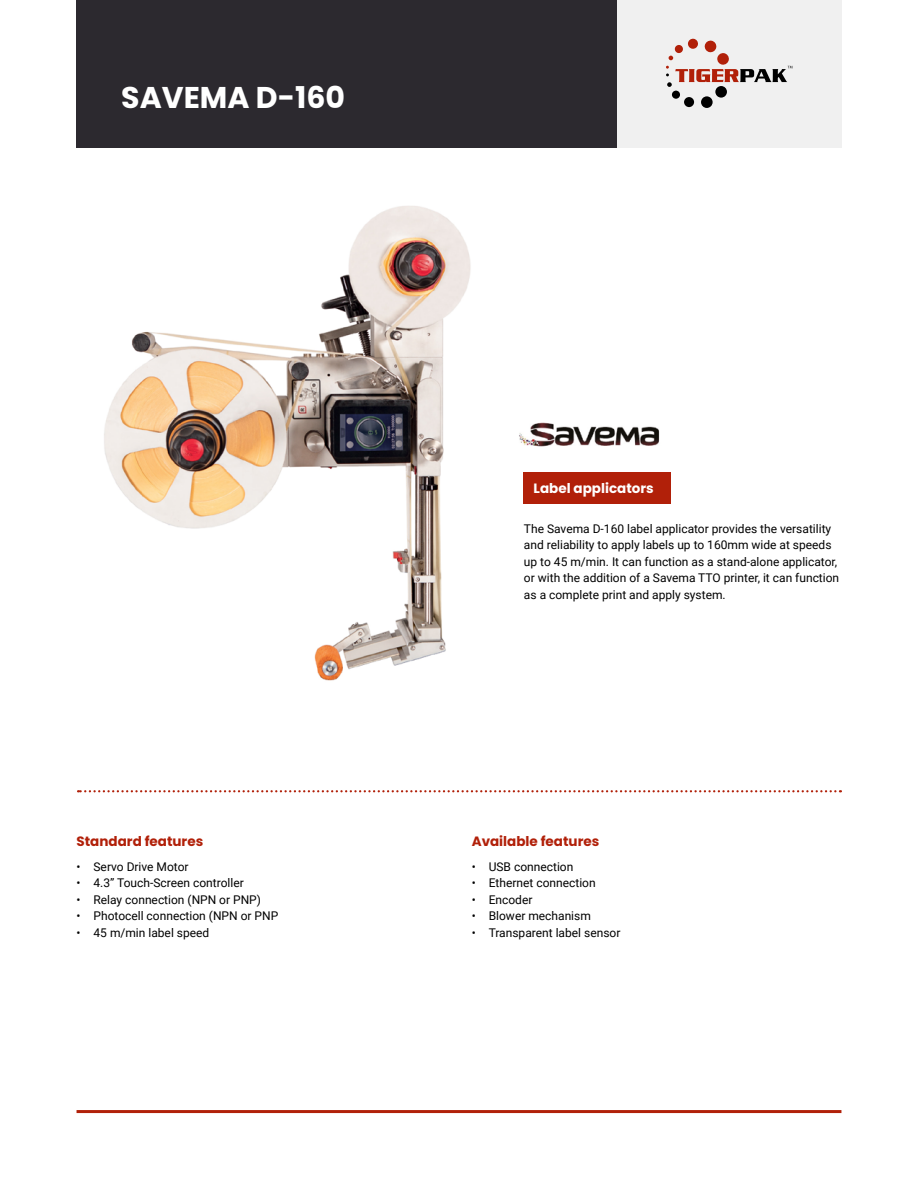
<style>
.page{position:relative;width:918px;height:1188px;background:#fff}
.page>*{position:absolute;margin:0;border:0;box-sizing:border-box;transform-origin:0 0}
.t1{font:700 30px "Poppins";color:#fff}
.t2{font:700 13.5px "Poppins";color:#b12009}
.t3{font:700 13.5px "Poppins";color:#fff}
.t4{font:12px/16.5px "Roboto";color:#000}
</style>
<div class="page">
<hr style="left:77px;top:1110px;width:764px;height:3px;background:#b12009">
<img style="left:519px;top:422px;width:141px;height:25px">
<img style="left:104px;top:206px;width:367px;height:475px">
<div style="left:523px;top:472px;width:147px;height:32px;background:#b12009"></div>
<div style="left:77px;top:0;width:540px;height:148px;background:#2c292f"></div>
<div style="left:617px;top:0;width:224px;height:148px;background:#f0f0f0"></div>
<svg style="left:78px;top:790px;width:763px;height:2px"></svg>
<div style="left:715px;top:86px;width:12px;height:12px;background:#000;border-radius:50%"></div>
<div style="left:701px;top:96px;width:12px;height:12px;background:#000;border-radius:50%"></div>
<div style="left:684px;top:97px;width:10px;height:10px;background:#000;border-radius:50%"></div>
<div style="left:672px;top:91px;width:8px;height:8px;background:#000;border-radius:50%"></div>
<svg style="left:666px;top:40px;width:126px;height:47px"></svg>
<h1 class="t1" style="left:121px;top:80px;width:225px">SAVEMA D-160</h1>
<p class="t3" style="left:534px;top:480px;width:122px">Label applicators</p>
<p class="t4" style="left:524px;top:520px;width:317px">The Savema D-160 label applicator provides the versatility and reliability to apply labels up to 160mm wide at speeds up to 45 m/min. It can function as a stand-alone applicator, or with the addition of a Savema TTO printer, it can function as a complete print and apply system.</p>
<p class="t2" style="left:77px;top:834px;width:128px">Standard features</p>
<p class="t2" style="left:472px;top:834px;width:129px">Available features</p>
<p class="t4" style="left:77px;top:858px;width:114px">• Servo Drive Motor</p>
<p class="t4" style="left:77px;top:874px;width:169px">• 4.3” Touch-Screen controller</p>
<p class="t4" style="left:77px;top:891px;width:186px">• Relay connection (NPN or PNP)</p>
<p class="t4" style="left:77px;top:907px;width:203px">• Photocell connection (NPN or PNP</p>
<p class="t4" style="left:77px;top:924px;width:134px">• 45 m/min label speed</p>
<p class="t4" style="left:472px;top:858px;width:103px">• USB connection</p>
<p class="t4" style="left:472px;top:874px;width:125px">• Ethernet connection</p>
<p class="t4" style="left:472px;top:891px;width:62px">• Encoder</p>
<p class="t4" style="left:472px;top:907px;width:121px">• Blower mechanism</p>
<p class="t4" style="left:472px;top:924px;width:150px">• Transparent label sensor</p>
</div>
